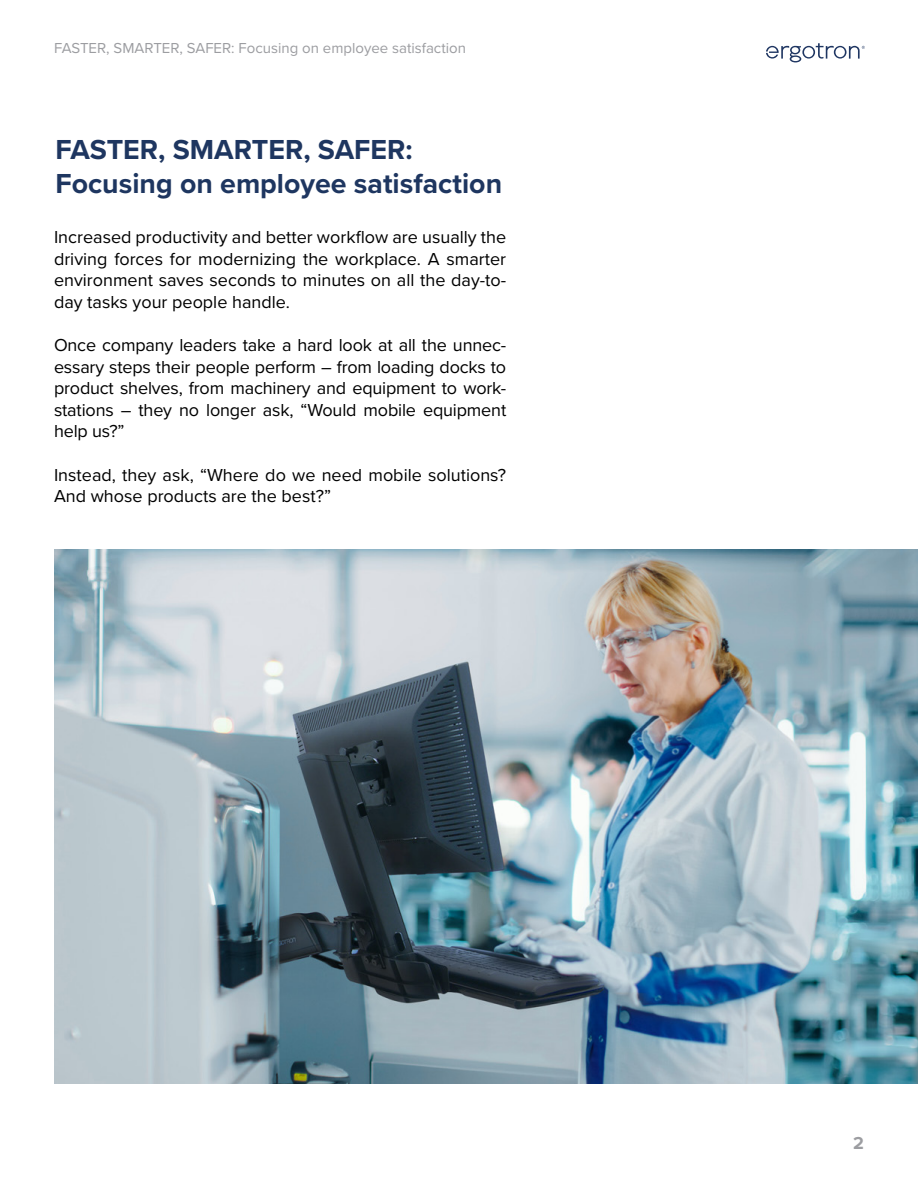
<style>
.page{position:relative;width:918px;height:1188px;background:#fff}
.page>*{position:absolute;margin:0;border:0;box-sizing:border-box;transform-origin:0 0}
.t1{font:700 28.5px/34.2px "Proxima Nova";color:#1e3660}
.t2{font:18px/21.6px "Proxima Nova";color:#000;text-align:justify}
.t3{font:700 18px "Proxima Nova";color:#9c9da1}
.t4{font:15px "Proxima Nova";color:#9c9da1}
</style>
<div class="page">
<svg style="left:766px;top:43px;width:99px;height:19px"></svg>
<img style="left:54px;top:550px;width:864px;height:534px">
<p class="t4" style="left:54px;top:36px;width:414px">FASTER, SMARTER, SAFER: Focusing on employee satisfaction</p>
<h1 class="t1" style="left:55px;top:132px;width:448px">FASTER, SMARTER, SAFER:<br>Focusing on employee satisfaction</h1>
<p class="t2" style="left:54px;top:225px;width:454px">Increased productivity and better workflow are usually the driving forces for modernizing the workplace. A smarter environment saves seconds to minutes on all the day-to&shy;day tasks your people handle.</p>
<p class="t2" style="left:54px;top:333px;width:454px">Once company leaders take a hard look at all the unnec&shy;essary steps their people perform – from loading docks to product shelves, from machinery and equipment to work&shy;stations – they no longer ask, “Would mobile equipment help us?”</p>
<p class="t2" style="left:54px;top:463px;width:454px">Instead, they ask, “Where do we need mobile solutions?<br>And whose products are the best?”</p>
<p class="t3" style="left:853px;top:1130px;width:12px">2</p>
</div>
